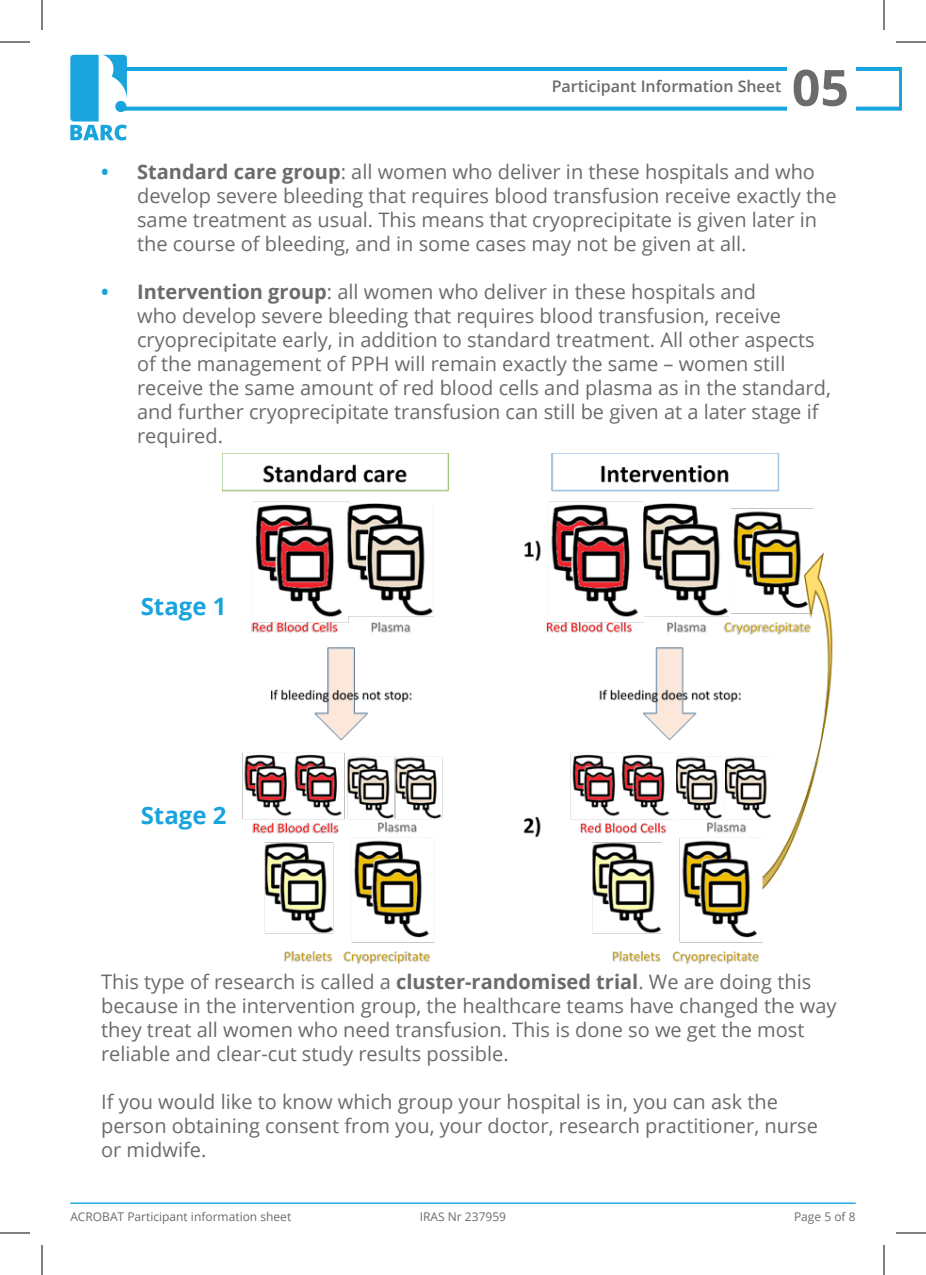
<style>
.page{position:relative;width:926px;height:1275px;background:#fff}
.page>*{position:absolute;margin:0;border:0;box-sizing:border-box;transform-origin:0 0}
.t1{font:700 50px "Open Sans";color:#6b6b6e}
.t2{font:700 24px "Open Sans";color:#1aa4dd}
.t3{font:20px/24px "Open Sans";color:#6b6b6e}
.t4{font:600 16px "Open Sans";color:#6b6b6e}
.t5{font:12px "Open Sans";color:#6b6b6e}
.s1{font-weight:700;color:#1aa4dd}
.s2{font-weight:700}
</style>
<div class="page">
<svg style="left:70px;top:55px;width:831px;height:85px"></svg>
<hr style="left:70px;top:1202px;width:786px;height:1px;background:#1aa4dd">
<img style="left:222px;top:454px;width:611px;height:511px">
<hr style="left:0;top:42px;width:30px;height:1px;background:#000">
<hr style="left:896px;top:42px;width:30px;height:1px;background:#000">
<hr style="left:0;top:1232px;width:30px;height:1px;background:#000">
<hr style="left:896px;top:1232px;width:30px;height:1px;background:#000">
<hr style="left:42px;top:0;width:1px;height:30px;background:#000">
<hr style="left:42px;top:1245px;width:1px;height:30px;background:#000">
<hr style="left:884px;top:0;width:1px;height:30px;background:#000">
<hr style="left:884px;top:1245px;width:1px;height:30px;background:#000">
<p class="t4" style="left:552px;top:75px;width:231px">Participant Information Sheet</p>
<h1 class="t1" style="left:792px;top:52px;width:59px">05</h1>
<p class="t3" style="left:137px;top:159px;width:701px;text-indent:-36px"><span class="s1">•</span> <span class="s2">Standard care group</span>: all women who deliver in these hospitals and who develop severe bleeding that requires blood transfusion receive exactly the same treatment as usual. This means that cryoprecipitate is given later in the course of bleeding, and in some cases may not be given at all.</p>
<p class="t3" style="left:137px;top:279px;width:695px;text-indent:-36px"><span class="s1">•</span> <span class="s2">Intervention group</span>: all women who deliver in these hospitals and<br>who develop severe bleeding that requires blood transfusion, receive cryoprecipitate early, in addition to standard treatment. All other aspects of the management of PPH will remain exactly the same – women still receive the same amount of red blood cells and plasma as in the standard, and further cryoprecipitate transfusion can still be given at a later stage if required.</p>
<p class="t2" style="left:141px;top:589px;width:87px">Stage 1</p>
<p class="t2" style="left:141px;top:798px;width:87px">Stage 2</p>
<p class="t3" style="left:101px;top:968px;width:737px">This type of research is called a <span class="s2">cluster-randomised trial</span>. We are doing this because in the intervention group, the healthcare teams have changed the way they treat all women who need transfusion. This is done so we get the most reliable and clear-cut study results possible.</p>
<p class="t3" style="left:101px;top:1088px;width:718px">If you would like to know which group your hospital is in, you can ask the person obtaining consent from you, your doctor, research practitioner, nurse or midwife.</p>
<p class="t5" style="left:70px;top:1208px;width:222px">ACROBAT Participant information sheet</p>
<p class="t5" style="left:420px;top:1208px;width:88px">IRAS Nr 237959</p>
<p class="t5" style="left:794px;top:1208px;width:63px">Page 5 of 8</p>
</div>
